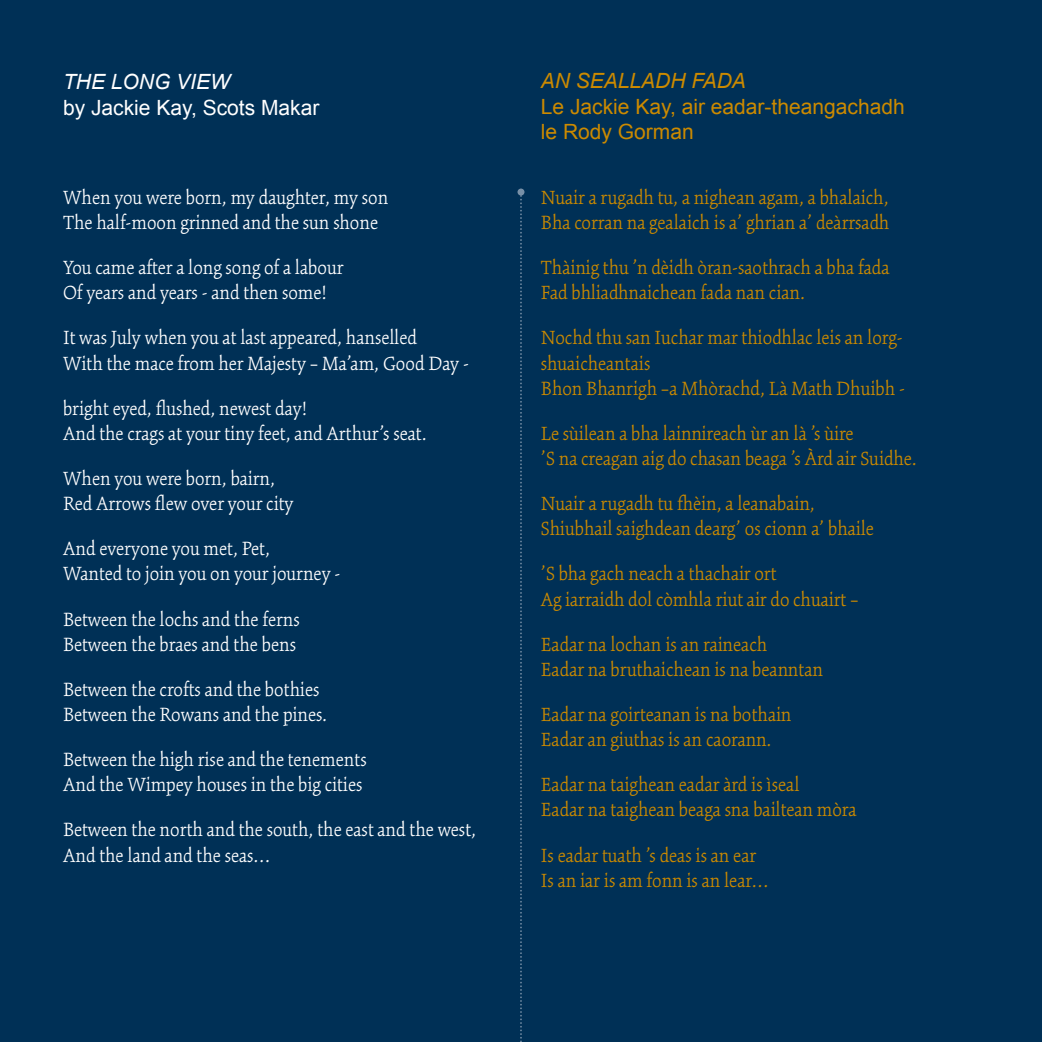
<style>
.page{position:relative;width:1042px;height:1042px;background:#003056}
.page>*{position:absolute;margin:0;border:0;box-sizing:border-box;transform-origin:0 0}
.t1{font:300 21px/25.2px "Kinesis Pro 3";color:#cc8a00}
.t2{font:300 21px/25.2px "Kinesis Pro 3";color:#fff}
.t3{font:21px/25.2px "Arial";color:#cc8a00}
.t4{font:21px/25.2px "Arial";color:#fff}
.s1{font-style:italic}
</style>
<div class="page">
<svg style="left:520px;top:196px;width:2px;height:846px"></svg>
<div style="left:517px;top:189px;width:7px;height:7px;background:#7890a7;border-radius:50%"></div>
<p class="t4" style="left:63px;top:70px;width:258px"><span class="s1">THE LONG VIEW<br></span>by Jackie Kay, Scots Makar</p>
<p class="t3" style="left:541px;top:69px;width:365px"><span class="s1">AN SEALLADH FADA<br></span>Le Jackie Kay, air eadar-theangachadh le Rody Gorman</p>
<p class="t2" style="left:63px;top:185px;width:327px">When you were born, my daughter, my son<br>The half-moon grinned and the sun shone</p>
<p class="t2" style="left:63px;top:255px;width:282px">You came after a long song of a labour<br>Of years and years - and then some!</p>
<p class="t2" style="left:63px;top:325px;width:407px">It was July when you at last appeared, hanselled<br>With the mace from her Majesty – Ma’am, Good Day -</p>
<p class="t2" style="left:63px;top:395px;width:365px">bright eyed, flushed, newest day!<br>And the crags at your tiny feet, and Arthur’s seat.</p>
<p class="t2" style="left:63px;top:466px;width:232px">When you were born, bairn,<br>Red Arrows flew over your city</p>
<p class="t2" style="left:63px;top:536px;width:279px">And everyone you met, Pet,<br>Wanted to join you on your journey -</p>
<p class="t2" style="left:63px;top:606px;width:238px">Between the lochs and the ferns<br>Between the braes and the bens</p>
<p class="t2" style="left:63px;top:676px;width:266px">Between the crofts and the bothies<br>Between the Rowans and the pines.</p>
<p class="t2" style="left:63px;top:747px;width:305px">Between the high rise and the tenements<br>And the Wimpey houses in the big cities</p>
<p class="t2" style="left:63px;top:817px;width:415px">Between the north and the south, the east and the west,<br>And the land and the seas…</p>
<p class="t1" style="left:541px;top:185px;width:350px">Nuair a rugadh tu, a nighean agam, a bhalaich,<br>Bha corran na gealaich is a’ ghrian a’ deàrrsadh</p>
<p class="t1" style="left:541px;top:255px;width:350px">Thàinig thu ’n dèidh òran-saothrach a bha fada<br>Fad bhliadhnaichean fada nan cian.</p>
<p class="t1" style="left:541px;top:325px;width:365px">Nochd thu san Iuchar mar thiodhlac leis an lorg&shy;shuaicheantais<br>Bhon Bhanrigh –a Mhòrachd, Là Math Dhuibh -</p>
<p class="t1" style="left:541px;top:421px;width:377px">Le sùilean a bha lainnireach ùr an là ’s ùire<br>’S na creagan aig do chasan beaga ’s Àrd air Suidhe.</p>
<p class="t1" style="left:541px;top:491px;width:335px">Nuair a rugadh tu fhèin, a leanabain,<br>Shiubhail saighdean dearg’ os cionn a’ bhaile</p>
<p class="t1" style="left:541px;top:561px;width:319px">’S bha gach neach a thachair ort<br>Ag iarraidh dol còmhla riut air do chuairt –</p>
<p class="t1" style="left:541px;top:631px;width:284px">Eadar na lochan is an raineach<br>Eadar na bruthaichean is na beanntan</p>
<p class="t1" style="left:541px;top:702px;width:252px">Eadar na goirteanan is na bothain<br>Eadar an giuthas is an caorann.</p>
<p class="t1" style="left:541px;top:772px;width:317px">Eadar na taighean eadar àrd is ìseal<br>Eadar na taighean beaga sna bailtean mòra</p>
<p class="t1" style="left:541px;top:842px;width:229px">Is eadar tuath ’s deas is an ear<br>Is an iar is am fonn is an lear…</p>
</div>
